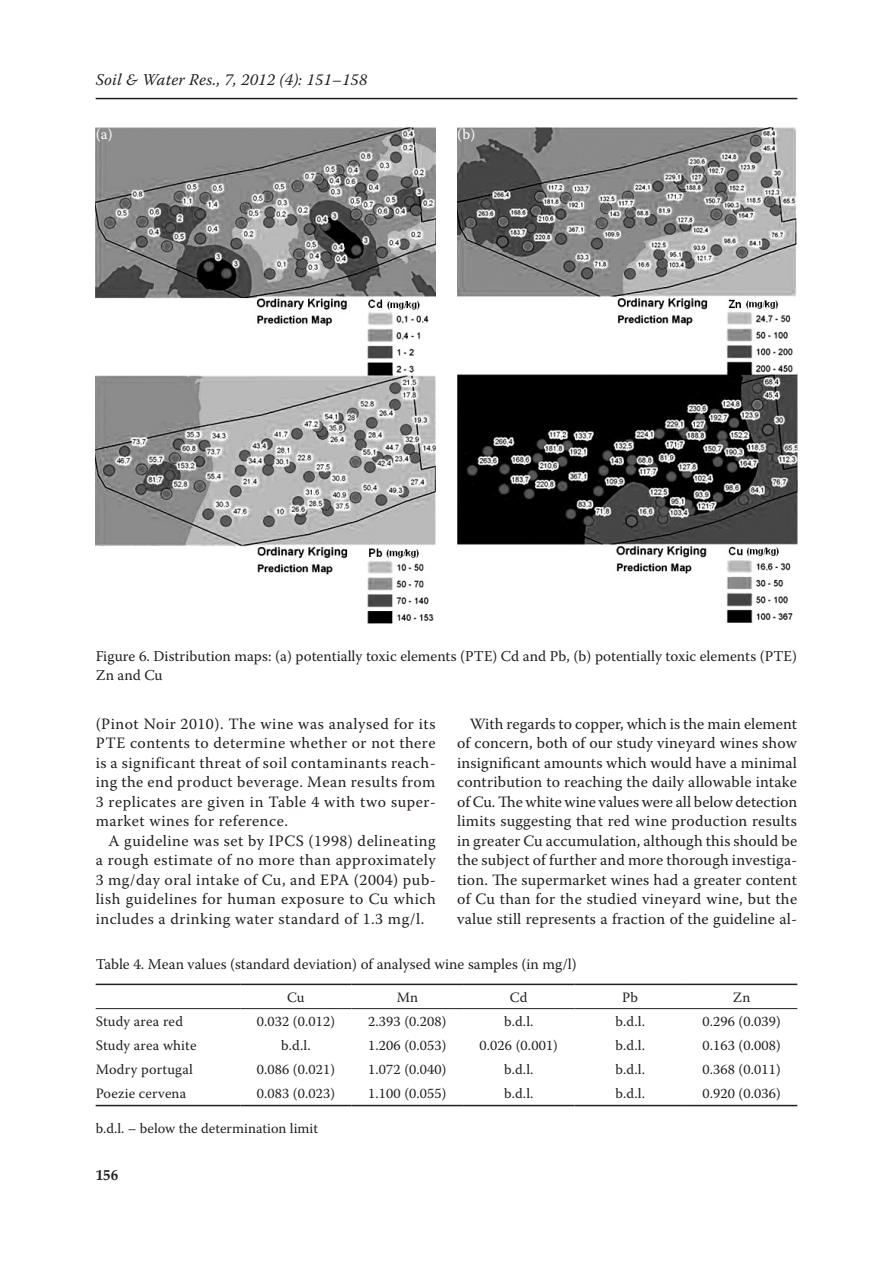
<style>
.page{position:relative;width:893px;height:1263px;background:#fff}
.page>*{position:absolute;margin:0;border:0;box-sizing:border-box;transform-origin:0 0}
.t1{font:italic 16.5px "Warnock Pro";letter-spacing:.01em;color:#231f20}
.Normální{font:15.75px/19.5px "Warnock Pro";letter-spacing:.035em;color:#231f20;text-align:justify}
.nadpis_tab{font:15px/19.5px "Warnock Pro";color:#231f20}
.ods-vzor{font:15px "Warnock Pro";color:#fff}
.t2{font:700 15px "Palatino Linotype";color:#231f20}
.normal_tab{font:14.25px "Warnock Pro";letter-spacing:.01em;color:#231f20}
.pod_tab{font:14.25px "Warnock Pro";color:#231f20}
</style>
<div class="page">
<hr style="left:96px;top:98px;width:701px;height:1px;background:#231f20">
<img style="left:96px;top:128px;width:340px;height:496px">
<img style="left:457px;top:128px;width:340px;height:495px">
<hr style="left:96px;top:983px;width:144px;height:2px;background:#231f20">
<hr style="left:240px;top:983px;width:112px;height:2px;background:#231f20">
<hr style="left:352px;top:983px;width:111px;height:2px;background:#231f20">
<hr style="left:463px;top:983px;width:111px;height:2px;background:#231f20">
<hr style="left:574px;top:983px;width:112px;height:2px;background:#231f20">
<hr style="left:686px;top:983px;width:111px;height:2px;background:#231f20">
<hr style="left:96px;top:1008px;width:144px;height:1px;background:#231f20">
<hr style="left:240px;top:1008px;width:112px;height:1px;background:#231f20">
<hr style="left:352px;top:1008px;width:111px;height:1px;background:#231f20">
<hr style="left:463px;top:1008px;width:111px;height:1px;background:#231f20">
<hr style="left:574px;top:1008px;width:112px;height:1px;background:#231f20">
<hr style="left:686px;top:1008px;width:111px;height:1px;background:#231f20">
<hr style="left:96px;top:1105px;width:144px;height:1px;background:#231f20">
<hr style="left:240px;top:1105px;width:112px;height:1px;background:#231f20">
<hr style="left:352px;top:1105px;width:111px;height:1px;background:#231f20">
<hr style="left:463px;top:1105px;width:111px;height:1px;background:#231f20">
<hr style="left:574px;top:1105px;width:112px;height:1px;background:#231f20">
<hr style="left:686px;top:1105px;width:111px;height:1px;background:#231f20">
<p class="t1" style="left:96px;top:70px;width:273px">Soil &amp; Water Res., 7, 2012 (4): 151–158</p>
<p class="ods-vzor" style="left:96px;top:125px;width:19px">(a)</p>
<p class="ods-vzor" style="left:457px;top:125px;width:20px">(b)</p>
<p class="nadpis_tab" style="left:96px;top:646px;width:703px">Figure 6. Distribution maps: (a) potentially toxic elements (PTE) Cd and Pb, (b) potentially toxic elements (PTE)<br>Zn and Cu</p>
<p class="Normální" style="left:96px;top:714px;width:342px">(Pinot Noir 2010). The wine was analysed for its PTE contents to determine whether or not there is a significant threat of soil contaminants reach&shy;ing the end product beverage. Mean results from 3 replicates are given in Table 4 with two super&shy;market wines for reference.</p>
<p class="Normální" style="left:96px;top:831px;width:342px;text-indent:13px">A guideline was set by IPCS (1998) delineating a rough estimate of no more than approximately 3 mg/day oral intake of Cu, and EPA (2004) pub&shy;lish guidelines for human exposure to Cu which includes a drinking water standard of 1.3 mg/l.</p>
<p class="Normální" style="left:457px;top:714px;width:342px;text-indent:13px">With regards to copper, which is the main element of concern, both of our study vineyard wines show insignificant amounts which would have a minimal contribution to reaching the daily allowable intake of Cu. The white wine values were all below detection limits suggesting that red wine production results in greater Cu accumulation, although this should be the subject of further and more thorough investiga&shy;tion. The supermarket wines had a greater content of Cu than for the studied vineyard wine, but the value still represents a fraction of the guideline al-</p>
<p class="nadpis_tab" style="left:96px;top:954px;width:483px">Table 4. Mean values (standard deviation) of analysed wine samples (in mg/l)</p>
<p class="normal_tab" style="left:287px;top:989px;width:19px">Cu</p>
<p class="normal_tab" style="left:397px;top:989px;width:23px">Mn</p>
<p class="normal_tab" style="left:510px;top:989px;width:19px">Cd</p>
<p class="normal_tab" style="left:622px;top:989px;width:17px">Pb</p>
<p class="normal_tab" style="left:733px;top:989px;width:19px">Zn</p>
<p class="normal_tab" style="left:96px;top:1013px;width:89px">Study area red</p>
<p class="normal_tab" style="left:257px;top:1013px;width:80px">0.032 (0.012)</p>
<p class="normal_tab" style="left:368px;top:1013px;width:80px">2.393 (0.208)</p>
<p class="normal_tab" style="left:504px;top:1013px;width:31px">b.d.l.</p>
<p class="normal_tab" style="left:615px;top:1013px;width:31px">b.d.l.</p>
<p class="normal_tab" style="left:702px;top:1013px;width:80px">0.296 (0.039)</p>
<p class="normal_tab" style="left:96px;top:1037px;width:102px">Study area white</p>
<p class="normal_tab" style="left:281px;top:1037px;width:31px">b.d.l.</p>
<p class="normal_tab" style="left:368px;top:1037px;width:80px">1.206 (0.053)</p>
<p class="normal_tab" style="left:480px;top:1037px;width:80px">0.026 (0.001)</p>
<p class="normal_tab" style="left:615px;top:1037px;width:31px">b.d.l.</p>
<p class="normal_tab" style="left:702px;top:1037px;width:80px">0.163 (0.008)</p>
<p class="normal_tab" style="left:96px;top:1061px;width:99px">Modry portugal</p>
<p class="normal_tab" style="left:257px;top:1061px;width:80px">0.086 (0.021)</p>
<p class="normal_tab" style="left:368px;top:1061px;width:80px">1.072 (0.040)</p>
<p class="normal_tab" style="left:504px;top:1061px;width:31px">b.d.l.</p>
<p class="normal_tab" style="left:615px;top:1061px;width:31px">b.d.l.</p>
<p class="normal_tab" style="left:702px;top:1061px;width:80px">0.368 (0.011)</p>
<p class="normal_tab" style="left:96px;top:1085px;width:92px">Poezie cervena</p>
<p class="normal_tab" style="left:257px;top:1085px;width:80px">0.083 (0.023)</p>
<p class="normal_tab" style="left:368px;top:1085px;width:80px">1.100 (0.055)</p>
<p class="normal_tab" style="left:504px;top:1085px;width:31px">b.d.l.</p>
<p class="normal_tab" style="left:615px;top:1085px;width:31px">b.d.l.</p>
<p class="normal_tab" style="left:702px;top:1085px;width:80px">0.920 (0.036)</p>
<p class="pod_tab" style="left:96px;top:1119px;width:224px">b.d.l. – below the determination limit</p>
<p class="t2" style="left:96px;top:1165px;width:24px">156</p>
</div>
